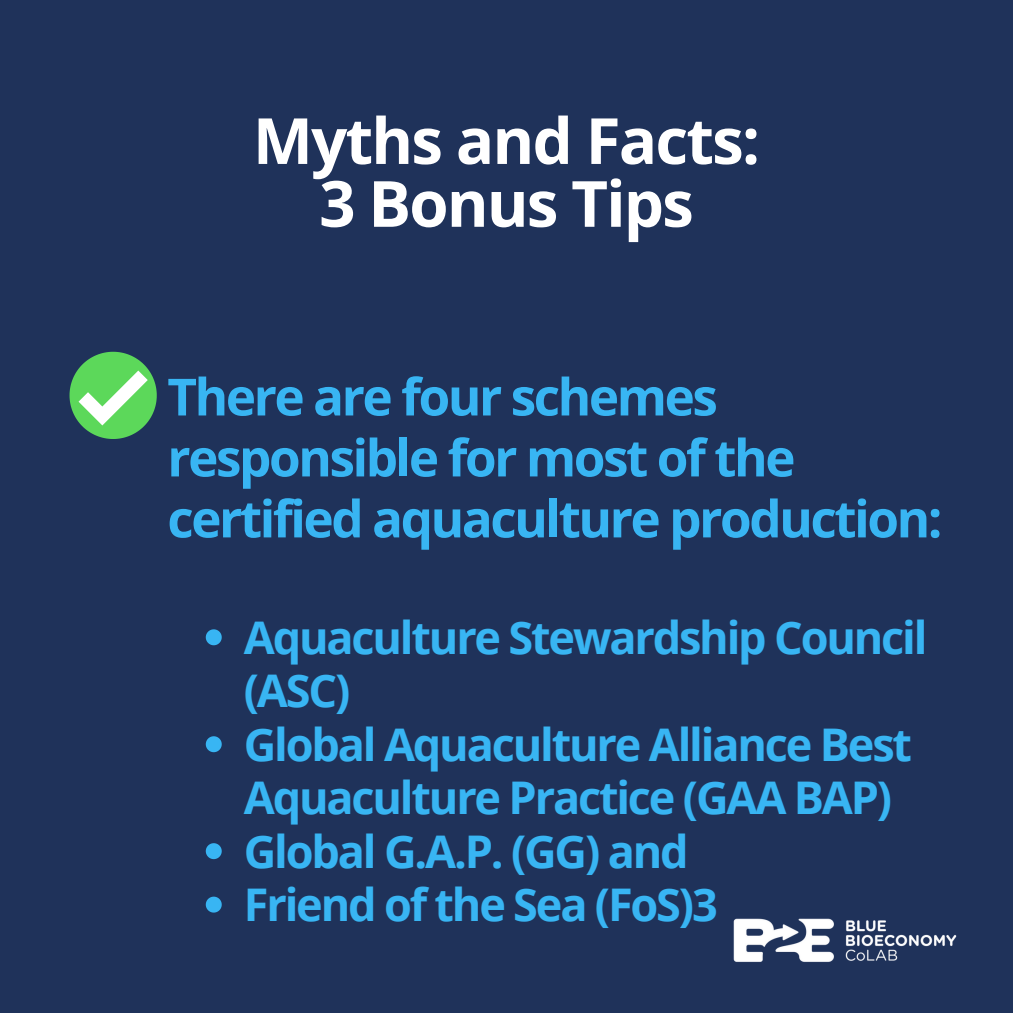
<style>
.page{position:relative;width:1013px;height:1013px;background:#fff}
.page>*{position:absolute;margin:0;border:0;box-sizing:border-box;transform-origin:0 0}
.t1{font:700 63.62px/62.8px "Open Sans";letter-spacing:-.03em;color:#fff;text-align:center}
.t2{font:700 51.25px/61px "Open Sans";letter-spacing:-.05em;color:#38b5f3}
.t3{font:700 45px/53.5px "Open Sans";letter-spacing:-.05em;color:#38b5f3}
</style>
<div class="page">
<div style="left:0;top:0;width:1012px;height:1012px;background:#1f325a"></div>
<img style="left:733px;top:918px;width:224px;height:44px">
<svg style="left:70px;top:352px;width:87px;height:87px"></svg>
<svg style="left:206px;top:629px;width:16px;height:16px"></svg>
<svg style="left:206px;top:736px;width:16px;height:16px"></svg>
<svg style="left:206px;top:843px;width:16px;height:16px"></svg>
<svg style="left:206px;top:896px;width:16px;height:16px"></svg>
<h1 class="t1" style="left:253px;top:108px;width:508px">Myths and Facts:<br>3 Bonus Tips</h1>
<p class="t2" style="left:167px;top:365px;width:776px">There are four schemes responsible for most of the certified aquaculture production:</p>
<p class="t3" style="left:244px;top:609px;width:685px">Aquaculture Stewardship Council (ASC)<br>Global Aquaculture Alliance Best<br>Aquaculture Practice (GAA BAP)<br>Global G.A.P. (GG) and<br>Friend of the Sea (FoS)3</p>
</div>
